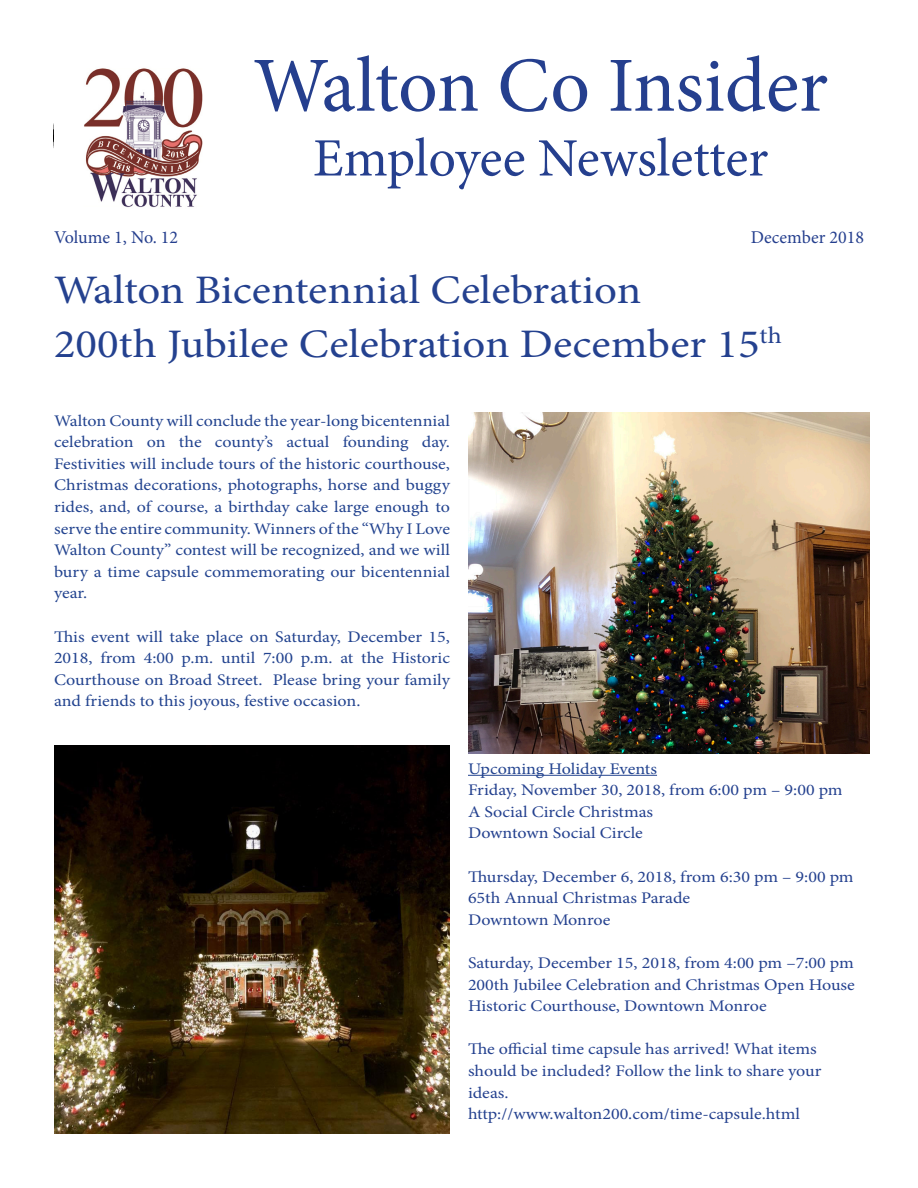
<style>
.page{position:relative;width:918px;height:1188px;background:#fff}
.page>*{position:absolute;margin:0;border:0;box-sizing:border-box;transform-origin:0 0}
.t1{font:78px "Minion Pro";letter-spacing:-.005em;color:#253f8e}
.t2{font:54px "Minion Pro";color:#253f8e}
.t3{font:40.5px "Minion Pro";color:#24418f;scale:1.11 1}
.t4{font:18px "Minion Pro";color:#253f8e}
.t5{font:16.2px/21.6px "Minion Pro";color:#22438f;text-align:justify;scale:1.11 1}
.t6{font:16.2px/21.6px "Minion Pro";color:#24418f;scale:1.11 1}
</style>
<div class="page">
<img style="left:84px;top:68px;width:119px;height:140px">
<img style="left:468px;top:413px;width:401px;height:341px">
<hr style="left:468px;top:775px;width:189px;height:1px;background:#22438f">
<img style="left:54px;top:745px;width:396px;height:389px">
<p class="t1" style="left:253px;top:34px;width:576px">Walton Co Insider</p>
<p class="t2" style="left:313px;top:122px;width:457px">Employee Newsletter</p>
<p class="t4" style="left:54px;top:225px;width:126px">Volume 1, No. 12</p>
<p class="t4" style="left:751px;top:225px;width:115px">December 2018</p>
<p class="t3" style="left:54px;top:263px;width:531px">Walton Bicentennial Celebration</p>
<p class="t3" style="left:54px;top:317px;width:657px">200th Jubilee Celebration December 15<sup>th</sup></p>
<p class="t5" style="left:54px;top:410px;width:358px">Walton County will conclude the year-long bicentennial celebration on the county’s actual founding day.<br>Festivities will include tours of the historic courthouse, Christmas decorations, photographs, horse and buggy rides, and, of course, a birthday cake large enough to serve the entire community. Winners of the “Why I Love Walton County” contest will be recognized, and we will bury a time capsule commemorating our bicentennial year.</p>
<p class="t5" style="left:54px;top:626px;width:358px">This event will take place on Saturday, December 15, 2018, from 4:00 p.m. until 7:00 p.m. at the Historic Courthouse on Broad Street. Please bring your family and friends to this joyous, festive occasion.</p>
<p class="t5" style="left:468px;top:758px;width:172px">Upcoming Holiday Events</p>
<p class="t6" style="left:468px;top:779px;width:339px">Friday, November 30, 2018, from 6:00 pm – 9:00 pm</p>
<p class="t6" style="left:468px;top:801px;width:168px">A Social Circle Christmas</p>
<p class="t6" style="left:468px;top:823px;width:159px">Downtown Social Circle</p>
<p class="t6" style="left:468px;top:866px;width:349px">Thursday, December 6, 2018, from 6:30 pm – 9:00 pm</p>
<p class="t6" style="left:468px;top:887px;width:202px">65th Annual Christmas Parade</p>
<p class="t6" style="left:468px;top:909px;width:130px">Downtown Monroe</p>
<p class="t6" style="left:468px;top:952px;width:349px">Saturday, December 15, 2018, from 4:00 pm –7:00 pm</p>
<p class="t6" style="left:468px;top:974px;width:350px">200th Jubilee Celebration and Christmas Open House</p>
<p class="t6" style="left:468px;top:995px;width:271px">Historic Courthouse, Downtown Monroe</p>
<p class="t6" style="left:468px;top:1039px;width:320px">The official time capsule has arrived! What items should be included? Follow the link to share your ideas.</p>
<p class="t6" style="left:468px;top:1103px;width:301px">http://www.walton200.com/time-capsule.html</p>
</div>
